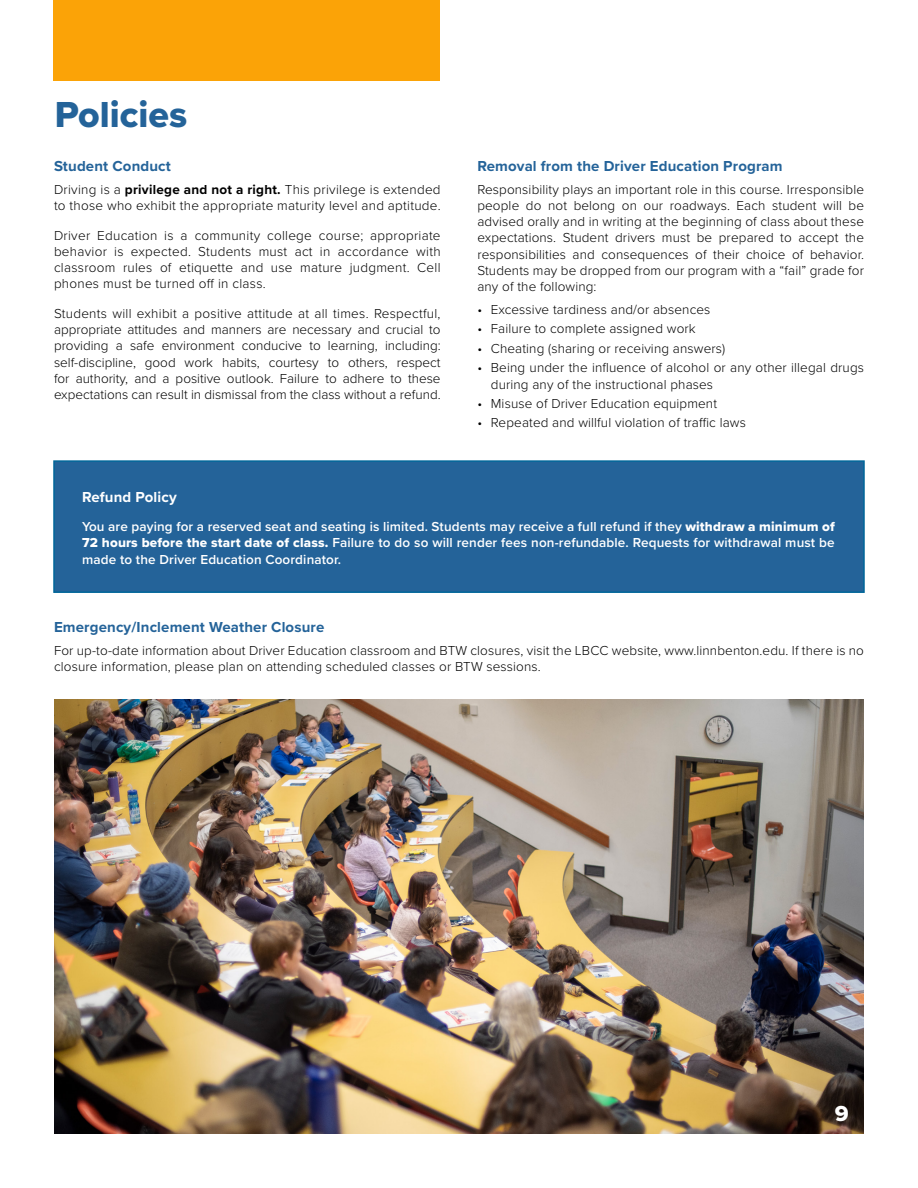
<style>
.page{position:relative;width:918px;height:1188px;background:#fff}
.page>*{position:absolute;margin:0;border:0;box-sizing:border-box;transform-origin:0 0}
.t1{font:37.5px "Proxima Nova Extrabld";color:#246399}
.t2{font:22.5px "Proxima Nova Extrabld";color:#fff}
.t3{font:700 15px "Proxima Nova";letter-spacing:.01em;color:#246399}
.t4{font:700 15px "Proxima Nova";letter-spacing:.01em;color:#fff}
.t5{font:300 13.5px/16.2px "Proxima Nova";letter-spacing:.01em;color:#000}
.t6{font:600 13.5px/16.2px "Proxima Nova";letter-spacing:.01em;color:#fff;text-align:justify}
.s1{font-weight:700}
.s2{font-family:"Proxima Nova Extrabld";font-weight:400}
</style>
<div class="page">
<div style="left:53px;top:460px;width:812px;height:133px;background:#246399;border:2px solid #069"></div>
<img style="left:54px;top:700px;width:810px;height:434px">
<div style="left:53px;top:0;width:387px;height:81px;background:#fba307"></div>
<h1 class="t1" style="left:55px;top:87px;width:134px">Policies</h1>
<p class="t3" style="left:54px;top:155px;width:119px">Student Conduct</p>
<p class="t5" style="left:54px;top:180px;width:388px">Driving is a <span class="s1">privilege and not a right.</span> This privilege is extended to those who exhibit the appropriate maturity level and aptitude.</p>
<p class="t5" style="left:54px;top:226px;width:388px;text-align:justify">Driver Education is a community college course; appropriate behavior is expected. Students must act in accordance with classroom rules of etiquette and use mature judgment. Cell phones must be turned off in class.</p>
<p class="t5" style="left:54px;top:305px;width:388px;text-align:justify">Students will exhibit a positive attitude at all times. Respectful, appropriate attitudes and manners are necessary and crucial to providing a safe environment conducive to learning, including: self-discipline, good work habits, courtesy to others, respect for authority, and a positive outlook. Failure to adhere to these expectations can result in dismissal from the class without a refund.</p>
<p class="t3" style="left:477px;top:155px;width:307px">Removal from the Driver Education Program</p>
<p class="t5" style="left:477px;top:180px;width:388px;text-align:justify">Responsibility plays an important role in this course. Irresponsible people do not belong on our roadways. Each student will be advised orally and in writing at the beginning of class about these expectations. Student drivers must be prepared to accept the responsibilities and consequences of their choice of behavior.<br>Students may be dropped from our program with a “fail” grade for any of the following:</p>
<p class="t5" style="left:477px;top:301px;width:235px">• Excessive tardiness and/or absences</p>
<p class="t5" style="left:477px;top:320px;width:220px">• Failure to complete assigned work</p>
<p class="t5" style="left:477px;top:340px;width:249px">• Cheating (sharing or receiving answers)</p>
<p class="t5" style="left:491px;top:359px;width:375px;text-indent:-14px">• Being under the influence of alcohol or any other illegal drugs during any of the instructional phases</p>
<p class="t5" style="left:477px;top:395px;width:241px">• Misuse of Driver Education equipment</p>
<p class="t5" style="left:477px;top:414px;width:270px">• Repeated and willful violation of traffic laws</p>
<p class="t4" style="left:82px;top:485px;width:96px">Refund Policy</p>
<p class="t6" style="left:82px;top:518px;width:754px">You are paying for a reserved seat and seating is limited. Students may receive a full refund if they <span class="s2">withdraw a minimum of 72 hours before the start date of class.</span> Failure to do so will render fees non-refundable. Requests for withdrawal must be made to the Driver Education Coordinator.</p>
<p class="t3" style="left:54px;top:616px;width:272px">Emergency/Inclement Weather Closure</p>
<p class="t5" style="left:54px;top:641px;width:812px">For up-to-date information about Driver Education classroom and BTW closures, visit the LBCC website, www.linnbenton.edu. If there is no closure information, please plan on attending scheduled classes or BTW sessions.</p>
<h2 class="t2" style="left:835px;top:1096px;width:15px">9</h2>
</div>
